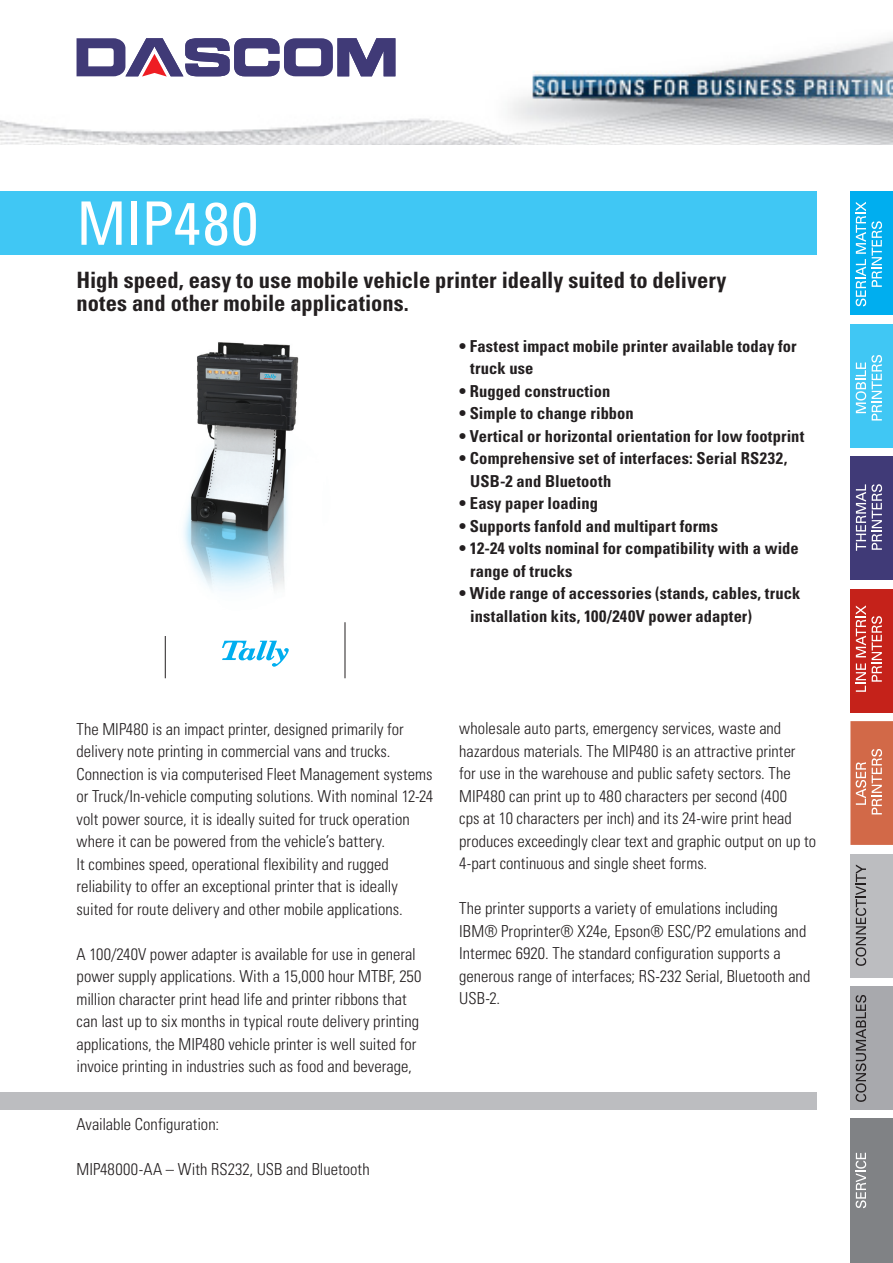
<style>
.page{position:relative;width:893px;height:1263px;background:#fff}
.page>*{position:absolute;margin:0;border:0;box-sizing:border-box;transform-origin:0 0}
.Typennummer{font:condensed 60px "Univers";letter-spacing:-.015em;color:#fff}
.Überschrift{font:700 condensed 22.5px "Univers";color:#231f20}
.Fließtext10-12{font:300 condensed 16.5px/22.5px "Univers";color:#231f20}
.Fließtext_Bold{font:700 condensed 16.5px "Univers";letter-spacing:.005em;color:#231f20}
</style>
<div class="page">
<div style="left:0;top:1093px;width:816px;height:17px;background:#bcbdc0"></div>
<img style="left:0;top:38px;width:893px;height:107px">
<div style="left:850px;top:589px;width:43px;height:123px;background:#c5221a"></div>
<div style="left:850px;top:191px;width:43px;height:124px;background:#00aeef"></div>
<div style="left:850px;top:721px;width:43px;height:124px;background:#d26948"></div>
<div style="left:850px;top:324px;width:43px;height:123px;background:#40c7f4"></div>
<div style="left:850px;top:456px;width:43px;height:124px;background:#403a77"></div>
<div style="left:850px;top:854px;width:43px;height:123px;background:#bcbdc0"></div>
<div style="left:850px;top:986px;width:43px;height:124px;background:#a8a9ad"></div>
<div style="left:850px;top:1118px;width:43px;height:145px;background:#808285"></div>
<svg style="left:855px;top:1153px;width:11px;height:55px"></svg>
<svg style="left:855px;top:995px;width:11px;height:107px"></svg>
<svg style="left:855px;top:864px;width:11px;height:102px"></svg>
<svg style="left:856px;top:749px;width:26px;height:65px"></svg>
<svg style="left:856px;top:605px;width:26px;height:87px"></svg>
<svg style="left:856px;top:355px;width:26px;height:65px"></svg>
<svg style="left:856px;top:202px;width:26px;height:104px"></svg>
<svg style="left:856px;top:484px;width:26px;height:67px"></svg>
<hr style="left:165px;top:622px;width:1px;height:56px;background:#231f20">
<hr style="left:345px;top:622px;width:1px;height:56px;background:#231f20">
<svg style="left:222px;top:641px;width:67px;height:26px"></svg>
<svg style="left:77px;top:38px;width:318px;height:39px"></svg>
<div style="left:0;top:191px;width:816px;height:64px;background:#40c7f4"></div>
<img style="left:165px;top:342px;width:134px;height:294px">
<p class="Typennummer" style="left:77px;top:185px;width:183px">MIP480</p>
<p class="Überschrift" style="left:77px;top:267px;width:651px">High speed, easy to use mobile vehicle printer ideally suited to delivery</p>
<p class="Überschrift" style="left:77px;top:289px;width:334px">notes and other mobile applications.</p>
<p class="Fließtext_Bold" style="left:459px;top:336px;width:339px">• Fastest impact mobile printer available today for</p>
<p class="Fließtext_Bold" style="left:470px;top:358px;width:65px">truck use</p>
<p class="Fließtext_Bold" style="left:459px;top:381px;width:153px">• Rugged construction</p>
<p class="Fließtext_Bold" style="left:459px;top:403px;width:176px">• Simple to change ribbon</p>
<p class="Fließtext_Bold" style="left:459px;top:426px;width:347px">• Vertical or horizontal orientation for low footprint</p>
<p class="Fließtext_Bold" style="left:459px;top:448px;width:330px">• Comprehensive set of interfaces: Serial RS232,</p>
<p class="Fließtext_Bold" style="left:470px;top:471px;width:142px">USB-2 and Bluetooth</p>
<p class="Fließtext_Bold" style="left:459px;top:493px;width:140px">• Easy paper loading</p>
<p class="Fließtext_Bold" style="left:459px;top:516px;width:260px">• Supports fanfold and multipart forms</p>
<p class="Fließtext_Bold" style="left:459px;top:538px;width:341px">• 12-24 volts nominal for compatibility with a wide</p>
<p class="Fließtext_Bold" style="left:470px;top:561px;width:104px">range of trucks</p>
<p class="Fließtext_Bold" style="left:459px;top:583px;width:343px">• Wide range of accessories (stands, cables, truck</p>
<p class="Fließtext_Bold" style="left:470px;top:606px;width:283px">installation kits, 100/240V power adapter)</p>
<p class="Fließtext10-12" style="left:77px;top:717px;width:358px">The MIP480 is an impact printer, designed primarily for delivery note printing in commercial vans and trucks.<br>Connection is via computerised Fleet Management systems or Truck/In-vehicle computing solutions. With nominal 12-24 volt power source, it is ideally suited for truck operation where it can be powered from the vehicle’s battery.<br>It combines speed, operational flexibility and rugged reliability to offer an exceptional printer that is ideally suited for route delivery and other mobile applications.</p>
<p class="Fließtext10-12" style="left:77px;top:942px;width:346px">A 100/240V power adapter is available for use in general power supply applications. With a 15,000 hour MTBF, 250 million character print head life and printer ribbons that can last up to six months in typical route delivery printing applications, the MIP480 vehicle printer is well suited for invoice printing in industries such as food and beverage,</p>
<p class="Fließtext10-12" style="left:77px;top:1113px;width:144px">Available Configuration:</p>
<p class="Fließtext10-12" style="left:77px;top:1158px;width:295px">MIP48000-AA – With RS232, USB and Bluetooth</p>
<p class="Fließtext10-12" style="left:459px;top:717px;width:324px">wholesale auto parts, emergency services, waste and</p>
<p class="Fließtext10-12" style="left:459px;top:739px;width:358px">hazardous materials. The MIP480 is an attractive printer for use in the warehouse and public safety sectors. The MIP480 can print up to 480 characters per second (400<br>cps at 10 characters per inch) and its 24-wire print head produces exceedingly clear text and graphic output on up to 4-part continuous and single sheet forms.</p>
<p class="Fließtext10-12" style="left:459px;top:897px;width:353px">The printer supports a variety of emulations including IBM® Proprinter® X24e, Epson® ESC/P2 emulations and Intermec 6920. The standard configuration supports a generous range of interfaces; RS-232 Serial, Bluetooth and USB-2.</p>
</div>
